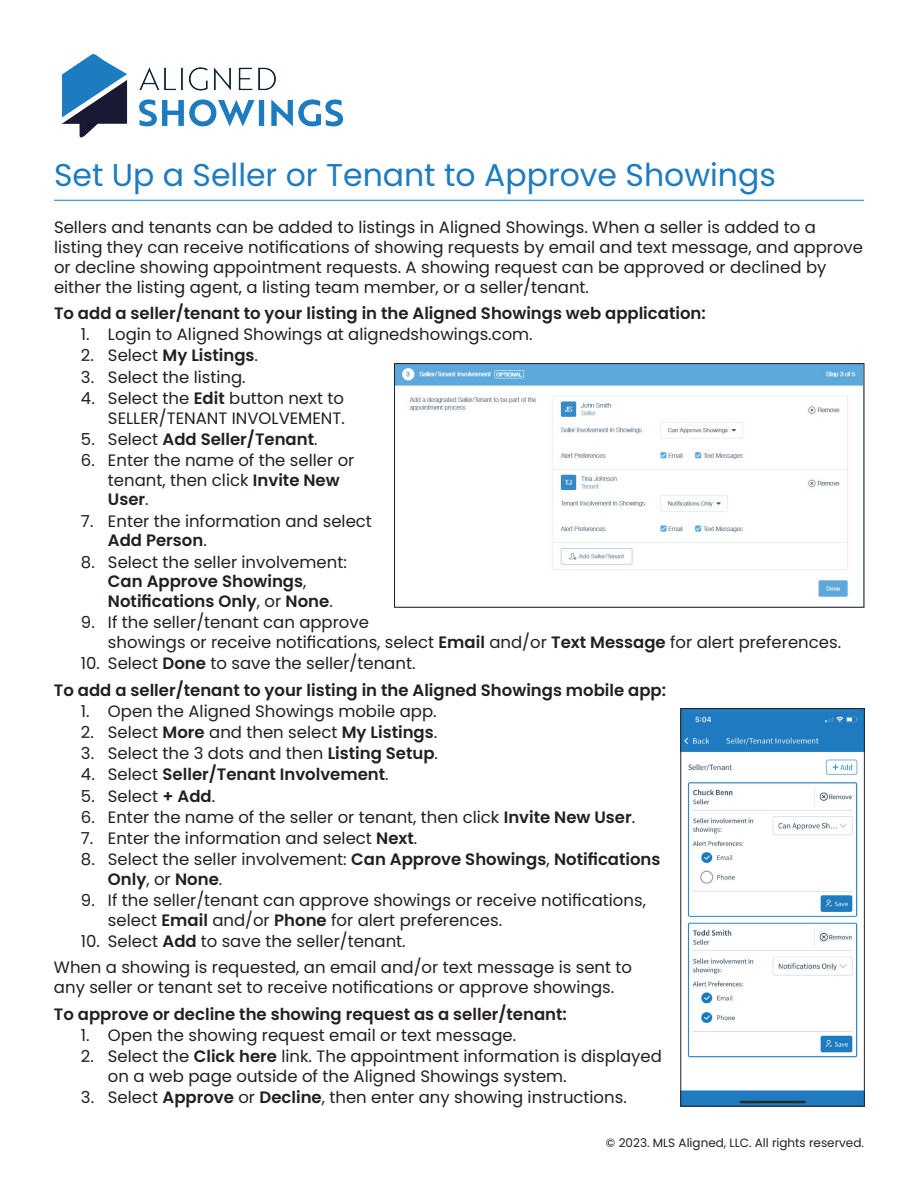
<style>
.page{position:relative;width:918px;height:1188px;background:#fff}
.page>*{position:absolute;margin:0;border:0;box-sizing:border-box;transform-origin:0 0}
.t1{font:31.5px "Poppins";color:#1d7bc0}
.t2{font:16.5px/19.8px "Poppins";color:#231f20}
.t3{font:600 16.5px/19.8px "Poppins";color:#231f20}
.t4{font:12px "Poppins";color:#231f20}
.s1{font-weight:400}
.s2{font-weight:600}
</style>
<div class="page">
<hr style="left:54px;top:200px;width:810px;height:1px;background:#1d7bc0">
<img style="left:396px;top:365px;width:466px;height:232px">
<div style="left:394px;top:363px;width:470px;height:245px;border:1px solid #231f20"></div>
<img style="left:63px;top:54px;width:281px;height:84px">
<img style="left:682px;top:710px;width:181px;height:395px">
<div style="left:680px;top:708px;width:185px;height:399px;border:1px solid #231f20"></div>
<h1 class="t1" style="left:54px;top:157px;width:723px">Set Up a Seller or Tenant to Approve Showings</h1>
<p class="t2" style="left:54px;top:218px;width:811px">Sellers and tenants can be added to listings in Aligned Showings. When a seller is added to a listing they can receive notifications of showing requests by email and text message, and approve or decline showing appointment requests. A showing request can be approved or declined by either the listing agent, a listing team member, or a seller/tenant.</p>
<p class="t3" style="left:54px;top:304px;width:653px">To add a seller/tenant to your listing in the Aligned Showings web application:</p>
<p class="t2" style="left:81px;top:325px;width:453px">1. Login to Aligned Showings at alignedshowings.com.</p>
<p class="t3" style="left:81px;top:346px;width:179px"><span class="s1">2. Select</span> My Listings<span class="s1">.</span></p>
<p class="t2" style="left:81px;top:367px;width:166px">3. Select the listing.</p>
<p class="t2" style="left:81px;top:388px;width:265px;text-align:right">4. Select the <span class="s2">Edit</span> button next to<br>SELLER/TENANT INVOLVEMENT.</p>
<p class="t3" style="left:81px;top:429px;width:238px"><span class="s1">5. Select</span> Add Seller/Tenant<span class="s1">.</span></p>
<p class="t2" style="left:108px;top:450px;width:248px;text-indent:-27px">6. Enter the name of the seller or tenant, then click <span class="s2">Invite New<br>User</span>.</p>
<p class="t2" style="left:108px;top:511px;width:265px;text-indent:-27px">7. Enter the information and select<br><span class="s2">Add Person</span>.</p>
<p class="t3" style="left:108px;top:552px;width:240px;text-indent:-27px"><span class="s1">8. Select the seller involvement:<br></span>Can Approve Showings<span class="s1">,<br></span>Notifications Only<span class="s1">, or</span> None<span class="s1">.</span></p>
<p class="t2" style="left:108px;top:613px;width:735px;text-indent:-27px">9. If the seller/tenant can approve<br>showings or receive notifications, select <span class="s2">Email</span> and/or <span class="s2">Text Message</span> for alert preferences.</p>
<p class="t3" style="left:54px;top:650px;width:614px;line-height:26.5px;text-indent:27px"><span class="s1">10. Select</span> Done <span class="s1">to save the seller/tenant.<br></span>To add a seller/tenant to your listing in the Aligned Showings mobile app:</p>
<p class="t2" style="left:81px;top:701px;width:357px">1. Open the Aligned Showings mobile app.</p>
<p class="t2" style="left:81px;top:723px;width:358px">2. Select <span class="s2">More</span> and then select <span class="s2">My Listings</span>.</p>
<p class="t2" style="left:81px;top:744px;width:359px">3. Select the 3 dots and then <span class="s2">Listing Setup</span>.</p>
<p class="t3" style="left:81px;top:765px;width:309px"><span class="s1">4. Select</span> Seller/Tenant Involvement<span class="s1">.</span></p>
<p class="t2" style="left:81px;top:786px;width:136px">5. Select <span class="s2">+ Add</span>.</p>
<p class="t2" style="left:81px;top:807px;width:556px">6. Enter the name of the seller or tenant, then click <span class="s2">Invite New User</span>.</p>
<p class="t2" style="left:81px;top:828px;width:338px">7. Enter the information and select <span class="s2">Next</span>.</p>
<p class="t3" style="left:108px;top:849px;width:554px;text-indent:-27px"><span class="s1">8. Select the seller involvement:</span> Can Approve Showings<span class="s1">,</span> Notifications<br>Only<span class="s1">, or</span> None<span class="s1">.</span></p>
<p class="t2" style="left:108px;top:890px;width:540px;text-indent:-27px">9. If the seller/tenant can approve showings or receive notifications, select <span class="s2">Email</span> and/or <span class="s2">Phone</span> for alert preferences.</p>
<p class="t2" style="left:54px;top:928px;width:580px;line-height:26.5px;text-indent:27px">10. Select <span class="s2">Add</span> to save the seller/tenant.<br>When a showing is requested, an email and/or text message is sent to</p>
<p class="t2" style="left:54px;top:978px;width:562px">any seller or tenant set to receive notifications or approve showings.</p>
<p class="t3" style="left:54px;top:1004px;width:514px">To approve or decline the showing request as a seller/tenant:</p>
<p class="t2" style="left:81px;top:1025px;width:437px">1. Open the showing request email or text message.</p>
<p class="t2" style="left:108px;top:1047px;width:555px;text-indent:-27px">2. Select the <span class="s2">Click here</span> link. The appointment information is displayed on a web page outside of the Aligned Showings system.</p>
<p class="t2" style="left:81px;top:1087px;width:547px">3. Select <span class="s2">Approve</span> or <span class="s2">Decline</span>, then enter any showing instructions.</p>
<p class="t4" style="left:606px;top:1135px;width:260px">© 2023. MLS Aligned, LLC. All rights reserved.</p>
</div>
